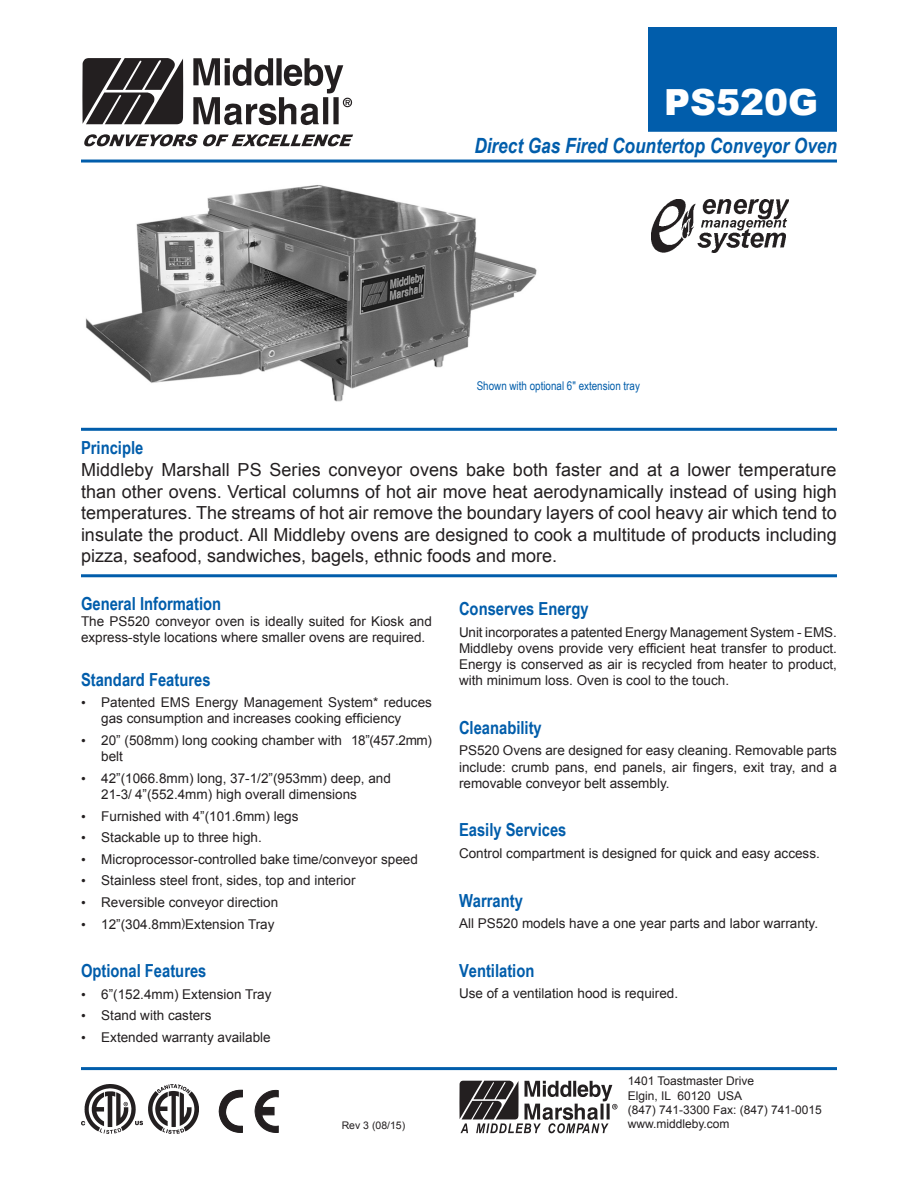
<style>
.page{position:relative;width:918px;height:1188px;background:#fff}
.page>*{position:absolute;margin:0;border:0;box-sizing:border-box;transform-origin:0 0}
.t1{font:900 36px "Arial";color:#fff}
.t2{font:italic 700 21px "Arial Narrow";color:#015dab}
.t3{font:18px/21.6px "Arial";color:#231f20;text-align:justify}
.t4{font:700 18px "Arial Narrow";color:#015dab}
.t5{font:13.5px/16.2px "Arial";color:#231f20}
.t6{font:12px "Arial";color:#231f20}
.t7{font:12px "Arial Narrow";color:#005daa}
.t8{font:12px "Arial";color:#221e1f}
.t9{font:10.5px "Arial";color:#231f20}
.s1{font-family:"Times New Roman"}
</style>
<div class="page">
<hr style="left:81px;top:160px;width:756px;height:3px;background:#015dab">
<svg style="left:82px;top:58px;width:101px;height:66px;background:#434041"></svg>
<svg style="left:193px;top:58px;width:159px;height:67px"></svg>
<svg style="left:84px;top:134px;width:269px;height:12px"></svg>
<svg style="left:459px;top:1081px;width:159px;height:52px"></svg>
<div style="left:648px;top:27px;width:189px;height:105px;background:#015dab;border:2px solid #015dab"></div>
<img style="left:85px;top:185px;width:452px;height:217px">
<hr style="left:81px;top:428px;width:756px;height:3px;background:#015dab">
<img style="left:652px;top:200px;width:137px;height:52px">
<hr style="left:81px;top:574px;width:756px;height:3px;background:#015dab">
<hr style="left:81px;top:1067px;width:756px;height:3px;background:#015dab">
<img style="left:81px;top:1085px;width:62px;height:49px">
<img style="left:148px;top:1085px;width:50px;height:49px">
<svg style="left:255px;top:1090px;width:23px;height:43px"></svg>
<svg style="left:219px;top:1090px;width:24px;height:43px"></svg>
<p class="t1" style="left:664px;top:76px;width:156px">PS520G</p>
<p class="t2" style="left:474px;top:130px;width:364px">Direct Gas Fired Countertop Conveyor Oven</p>
<p class="t7" style="left:477px;top:377px;width:165px">Shown with optional 6" extension tray</p>
<p class="t4" style="left:81px;top:434px;width:64px">Principle</p>
<p class="t3" style="left:81px;top:459px;width:757px">Middleby Marshall PS Series conveyor ovens bake both faster and at a lower temperature than other ovens. Vertical columns of hot air move heat aerodynamically instead of using high temperatures. The streams of hot air remove the boundary layers of cool heavy air which tend to insulate the product. All Middleby ovens are designed to cook a multitude of products including pizza, seafood, sandwiches, bagels, ethnic foods and more.</p>
<p class="t4" style="left:81px;top:590px;width:142px">General Information</p>
<p class="t5" style="left:81px;top:613px;width:352px">The PS520 conveyor oven is ideally suited for Kiosk and express-style locations where smaller ovens are required.</p>
<p class="t4" style="left:81px;top:666px;width:131px">Standard Features</p>
<p class="t5" style="left:101px;top:694px;width:332px;text-indent:-20px"><span class="s1">•</span> Patented EMS Energy Management System* reduces gas consumption and increases cooking efficiency</p>
<p class="t5" style="left:101px;top:732px;width:332px;text-indent:-20px"><span class="s1">•</span> 20” (508mm) long cooking chamber with 18”(457.2mm) belt</p>
<p class="t5" style="left:101px;top:770px;width:291px;text-indent:-20px"><span class="s1">•</span> 42”(1066.8mm) long, 37-1/2”(953mm) deep, and<br>21-3/ 4”(552.4mm) high overall dimensions</p>
<p class="t5" style="left:81px;top:808px;width:219px"><span class="s1">•</span> Furnished with 4”(101.6mm) legs</p>
<p class="t5" style="left:81px;top:829px;width:182px"><span class="s1">•</span> Stackable up to three high.</p>
<p class="t5" style="left:81px;top:851px;width:338px"><span class="s1">•</span> Microprocessor-controlled bake time/conveyor speed</p>
<p class="t5" style="left:81px;top:873px;width:276px"><span class="s1">•</span> Stainless steel front, sides, top and interior</p>
<p class="t5" style="left:81px;top:894px;width:199px"><span class="s1">•</span> Reversible conveyor direction</p>
<p class="t5" style="left:81px;top:916px;width:195px"><span class="s1">•</span> 12”(304.8mm Extension Tray</p>
<p class="t4" style="left:81px;top:957px;width:127px">Optional Features</p>
<p class="t5" style="left:81px;top:986px;width:192px"><span class="s1">•</span> 6”(152.4mm) Extension Tray</p>
<p class="t5" style="left:81px;top:1008px;width:132px"><span class="s1">•</span> Stand with casters</p>
<p class="t5" style="left:81px;top:1029px;width:191px"><span class="s1">•</span> Extended warranty available</p>
<p class="t4" style="left:459px;top:595px;width:131px">Conserves Energy</p>
<p class="t5" style="left:459px;top:624px;width:379px;text-align:justify">Unit incorporates a patented Energy Management System - EMS.<br>Middleby ovens provide very efficient heat transfer to product.<br>Energy is conserved as air is recycled from heater to product, with minimum loss. Oven is cool to the touch.</p>
<p class="t4" style="left:459px;top:714px;width:84px">Cleanability</p>
<p class="t5" style="left:459px;top:743px;width:380px;text-align:justify">PS520 Ovens are designed for easy cleaning. Removable parts include: crumb pans, end panels, air fingers, exit tray, and a removable conveyor belt assembly.</p>
<p class="t4" style="left:459px;top:816px;width:109px">Easily Services</p>
<p class="t5" style="left:459px;top:845px;width:362px">Control compartment is designed for quick and easy access.</p>
<p class="t4" style="left:459px;top:887px;width:65px">Warranty</p>
<p class="t5" style="left:459px;top:915px;width:361px">All PS520 models have a one year parts and labor warranty.</p>
<p class="t4" style="left:459px;top:957px;width:77px">Ventilation</p>
<p class="t5" style="left:459px;top:986px;width:221px">Use of a ventilation hood is required.</p>
<p class="t8" style="left:181px;top:915px;width:5px">)</p>
<p class="t6" style="left:628px;top:1073px;width:128px">1401 Toastmaster Drive</p>
<p class="t6" style="left:628px;top:1087px;width:116px">Elgin, IL 60120 USA</p>
<p class="t6" style="left:628px;top:1102px;width:196px">(847) 741-3300 Fax: (847) 741-0015</p>
<p class="t9" style="left:342px;top:1118px;width:65px">Rev 3 (08/15)</p>
<p class="t6" style="left:628px;top:1116px;width:103px">www.middleby.com</p>
</div>
